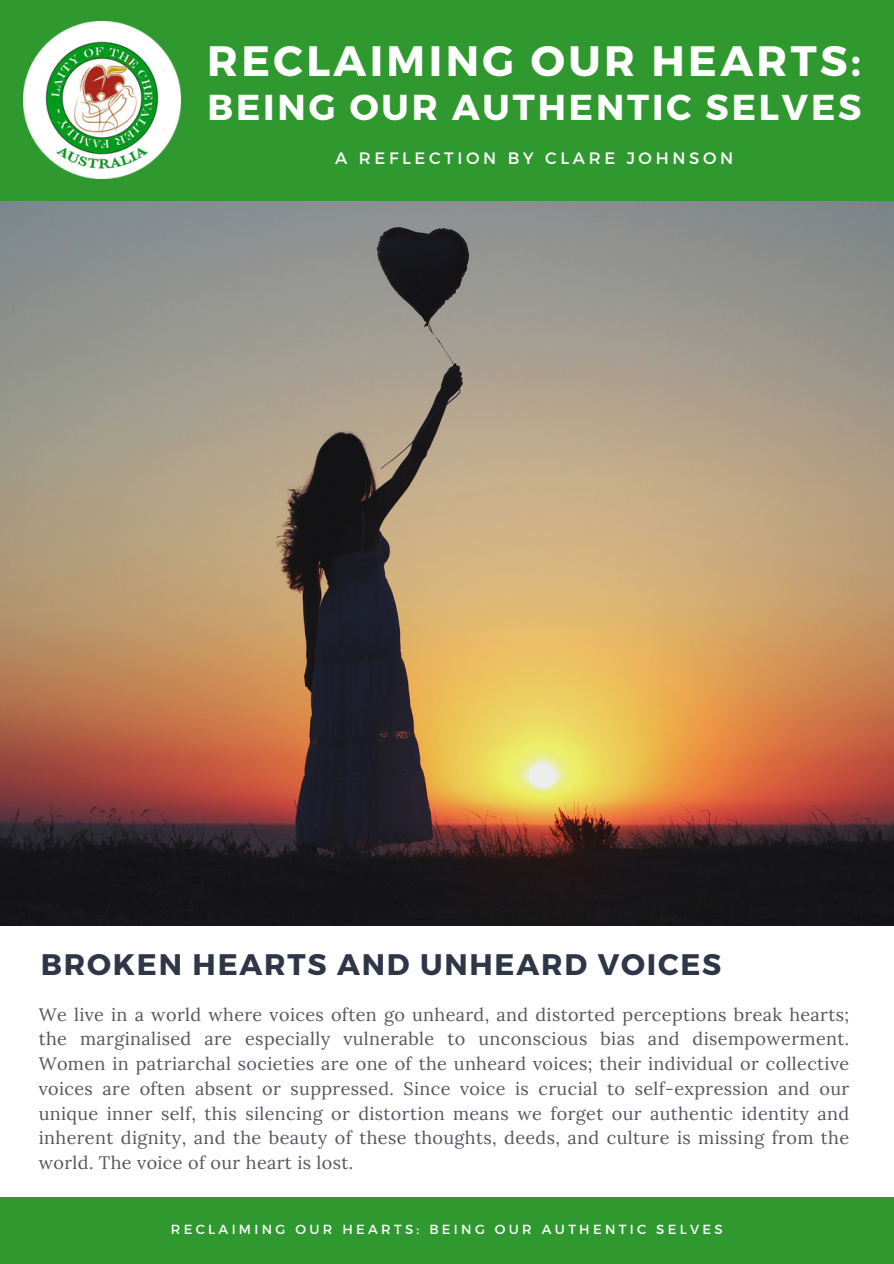
<style>
.page{position:relative;width:894px;height:1264px;background:#fff}
.page>*{position:absolute;margin:0;border:0;box-sizing:border-box;transform-origin:0 0}
.t1{font:700 42.45px "Montserrat";letter-spacing:.08em;color:#fff}
.t2{font:700 36px "Montserrat";letter-spacing:.08em;color:#fff}
.t3{font:700 29.7px "Montserrat";letter-spacing:.06em;color:#2e3648}
.t4{font:18px/24.8px "Lora";letter-spacing:.02em;color:#55555f;text-align:justify}
.t5{font:16.5px "Montserrat";letter-spacing:.22em;color:#fff}
.t6{font:13.2px "Montserrat";letter-spacing:.25em;color:#fff}
</style>
<div class="page">
<img style="left:0;top:200px;width:893px;height:725px">
<div style="left:0;top:0;width:893px;height:200px;background:#2f992f"></div>
<div style="left:0;top:1196px;width:893px;height:67px;background:#2f992f"></div>
<img style="left:23px;top:21px;width:158px;height:158px">
<h3 class="t1" style="left:207px;top:33px;width:655px">RECLAIMING OUR HEARTS:</h3>
<h3 class="t2" style="left:207px;top:83px;width:655px">BEING OUR AUTHENTIC SELVES</h3>
<h2 class="t5" style="left:335px;top:147px;width:399px">A REFLECTION BY CLARE JOHNSON</h2>
<h4 class="t3" style="left:41px;top:945px;width:681px">BROKEN HEARTS AND UNHEARD VOICES</h4>
<p class="t4" style="left:39px;top:1001px;width:811px">We live in a world where voices often go unheard, and distorted perceptions break hearts; the marginalised are especially vulnerable to unconscious bias and disempowerment.<br>Women in patriarchal societies are one of the unheard voices; their individual or collective voices are often absent or suppressed. Since voice is crucial to self-expression and our unique inner self, this silencing or distortion means we forget our authentic identity and inherent dignity, and the beauty of these thoughts, deeds, and culture is missing from the world. The voice of our heart is lost.</p>
<h1 class="t6" style="left:171px;top:1220px;width:553px">RECLAIMING OUR HEARTS: BEING OUR AUTHENTIC SELVES</h1>
</div>
